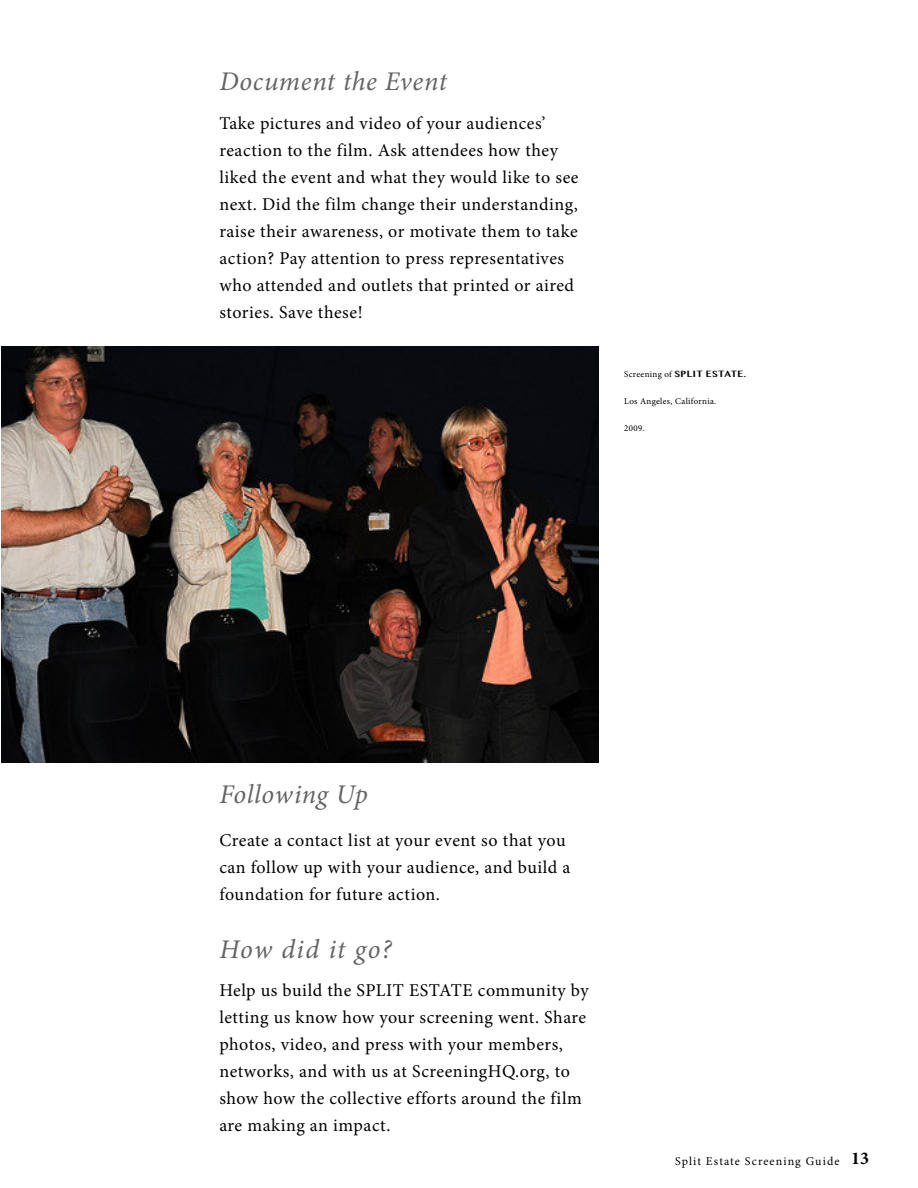
<style>
.page{position:relative;width:918px;height:1188px;background:#fff}
.page>*{position:absolute;margin:0;border:0;box-sizing:border-box;transform-origin:0 0}
.t1{font:italic 27px "Minion Pro";letter-spacing:.025em;color:#636466}
.t2{font:italic 27px "Minion Pro";letter-spacing:.045em;color:#636466}
.t3{font:18px/27px "Minion Pro";letter-spacing:.025em;color:#000}
.t4{font:12px "Minion Pro";letter-spacing:.09em;color:#000}
.t5{font:9px "Minion Pro";color:#000}
.t6{font:700 9px "Myanmar MN";color:#000}
.s1{font-family:"Minion Pro";font-weight:400}
.s2{font-weight:700;font-size:18px}
</style>
<div class="page">
<img style="left:2px;top:347px;width:596px;height:416px">
<h1 class="t1" style="left:219px;top:63px;width:229px">Document the Event</h1>
<p class="t3" style="left:219px;top:110px;width:361px">Take pictures and video of your audiences’ reaction to the film. Ask attendees how they liked the event and what they would like to see next. Did the film change their understanding, raise their awareness, or motivate them to take action? Pay attention to press representatives who attended and outlets that printed or aired stories. Save these!</p>
<p class="t6" style="left:624px;top:368px;width:124px"><span class="s1">Screening of</span> SPLIT ESTATE.</p>
<p class="t5" style="left:624px;top:395px;width:94px">Los Angeles, California.</p>
<p class="t5" style="left:624px;top:422px;width:22px">2009.</p>
<h1 class="t1" style="left:219px;top:776px;width:150px">Following Up</h1>
<p class="t3" style="left:219px;top:827px;width:353px">Create a contact list at your event so that you can follow up with your audience, and build a foundation for future action.</p>
<h1 class="t2" style="left:219px;top:931px;width:174px">How did it go?</h1>
<p class="t3" style="left:219px;top:977px;width:371px">Help us build the SPLIT ESTATE community by letting us know how your screening went. Share photos, video, and press with your members, networks, and with us at ScreeningHQ.org, to show how the collective efforts around the film are making an impact.</p>
<p class="t4" style="left:675px;top:1153px;width:195px">Split Estate Screening Guide <span class="s2">13</span></p>
</div>
